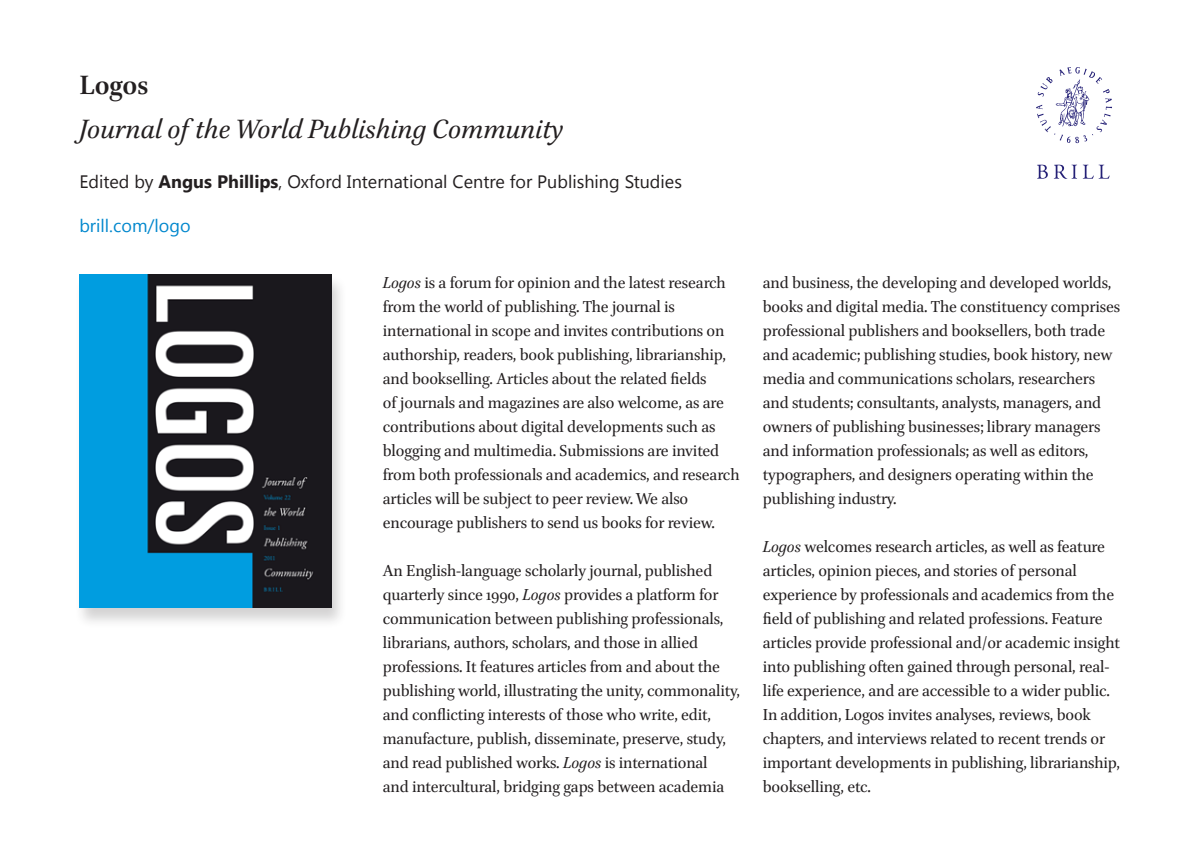
<style>
.page{position:relative;width:1191px;height:842px;background:#fff}
.page>*{position:absolute;margin:0;border:0;box-sizing:border-box;transform-origin:0 0}
.subtitle{font:italic 30px "Brill";color:#231f20}
.t1{font:700 30px "Brill";color:#231f20}
.Plain_Text{font:18px/24px "Brill";letter-spacing:-.01em;color:#231f20}
.Auteur_9_13{font:18px "Segoe UI";color:#231f20}
.Auteur_9_13-2{font:18px "Segoe UI";color:#0087cd}
.s1{font-weight:700}
.s2{font-style:italic}
</style>
<div class="page">
<div style="left:74px;top:274px;width:273px;height:355px;background:#231f20;opacity:.2"></div>
<img style="left:79px;top:275px;width:252px;height:332px">
<svg style="left:1037px;top:165px;width:10px;height:14px"></svg>
<svg style="left:1053px;top:165px;width:56px;height:14px"></svg>
<svg style="left:1036px;top:67px;width:76px;height:76px"></svg>
<p class="t1" style="left:79px;top:64px;width:70px">Logos</p>
<p class="subtitle" style="left:79px;top:109px;width:485px">Journal of the World Publishing Community</p>
<p class="Auteur_9_13" style="left:79px;top:169px;width:604px">Edited by <span class="s1">Angus Phillips</span>, Oxford International Centre for Publishing Studies</p>
<p class="Auteur_9_13-2" style="left:79px;top:213px;width:113px">brill.com/logo</p>
<p class="Plain_Text" style="left:383px;top:271px;width:358px"><span class="s2">Logos</span> is a forum for opinion and the latest research from the world of publishing. The journal is international in scope and invites contributions on authorship, readers, book publishing, librarianship, and bookselling. Articles about the related fields<br>of journals and magazines are also welcome, as are contributions about digital developments such as blogging and multimedia. Submissions are invited from both professionals and academics, and research articles will be subject to peer review. We also encourage publishers to send us books for review.</p>
<p class="Plain_Text" style="left:383px;top:559px;width:359px">An English-language scholarly journal, published quarterly since 1990, <span class="s2">Logos</span> provides a platform for communication between publishing professionals, librarians, authors, scholars, and those in allied professions. It features articles from and about the publishing world, illustrating the unity, commonality, and conflicting interests of those who write, edit, manufacture, publish, disseminate, preserve, study, and read published works. <span class="s2">Logos</span> is international<br>and intercultural, bridging gaps between academia</p>
<p class="Plain_Text" style="left:763px;top:271px;width:359px">and business, the developing and developed worlds, books and digital media. The constituency comprises professional publishers and booksellers, both trade and academic; publishing studies, book history, new media and communications scholars, researchers and students; consultants, analysts, managers, and owners of publishing businesses; library managers and information professionals; as well as editors, typographers, and designers operating within the publishing industry.</p>
<p class="Plain_Text" style="left:763px;top:535px;width:359px"><span class="s2">Logos</span> welcomes research articles, as well as feature articles, opinion pieces, and stories of personal experience by professionals and academics from the field of publishing and related professions. Feature articles provide professional and/or academic insight into publishing often gained through personal, real&shy;life experience, and are accessible to a wider public.<br>In addition, Logos invites analyses, reviews, book chapters, and interviews related to recent trends or important developments in publishing, librarianship, bookselling, etc.</p>
</div>
